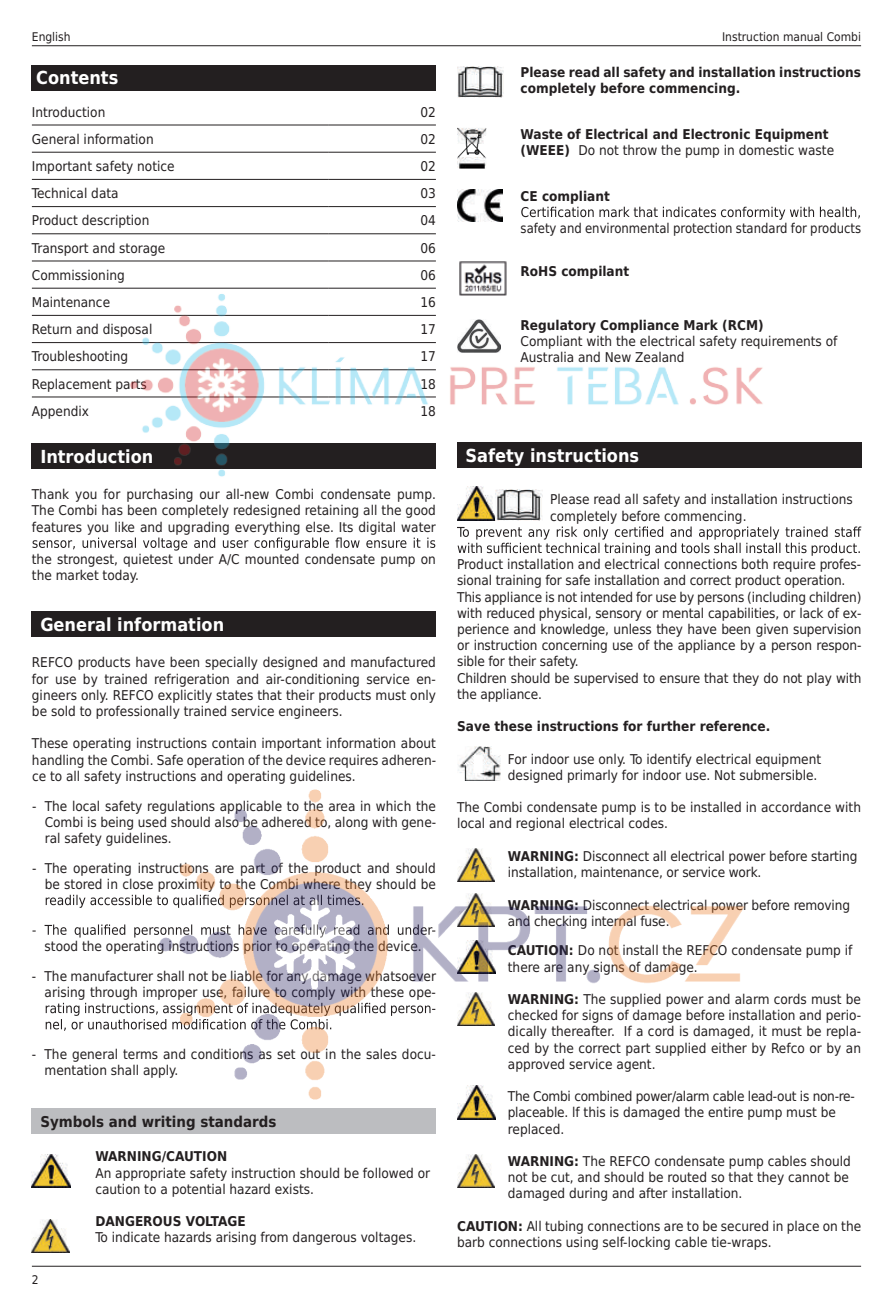
<style>
.page{position:relative;width:893px;height:1308px;background:#fff}
.page>*{position:absolute;margin:0;border:0;box-sizing:border-box;transform-origin:0 0}
.t1{font:700 18px "DejaVu Sans Condensed";color:#fff}
.t2{font:700 14.85px "DejaVu Sans Condensed";color:#231f20}
.t3{font:13.5px/16.2px "DejaVu Sans Condensed";color:#231f20}
.t4{font:700 13.5px/16.2px "DejaVu Sans Condensed";color:#231f20}
.t5{font:13.5px/16.2px "DejaVu Sans Condensed";letter-spacing:-.02em;color:#231f20}
.t6{font:13.5px "DejaVu Sans Condensed";color:#231f20;scale:.96 1}
.t7{font:11.92px "DejaVu Sans Condensed";color:#231f20}
.s1{font-weight:400}
.s2{font-weight:700}
</style>
<div class="page">
<hr style="left:32px;top:45px;width:829px;height:1px;background:#231f20">
<hr style="left:32px;top:1265px;width:829px;height:1px;background:#231f20">
<hr style="left:32px;top:125px;width:297px;height:1px;background:#231f20">
<hr style="left:329px;top:125px;width:107px;height:1px;background:#231f20">
<hr style="left:32px;top:152px;width:297px;height:1px;background:#231f20">
<hr style="left:329px;top:152px;width:107px;height:1px;background:#231f20">
<hr style="left:32px;top:179px;width:297px;height:1px;background:#231f20">
<hr style="left:329px;top:179px;width:107px;height:1px;background:#231f20">
<hr style="left:32px;top:206px;width:297px;height:1px;background:#231f20">
<hr style="left:329px;top:206px;width:107px;height:1px;background:#231f20">
<hr style="left:32px;top:233px;width:297px;height:1px;background:#231f20">
<hr style="left:329px;top:233px;width:107px;height:1px;background:#231f20">
<hr style="left:32px;top:261px;width:297px;height:1px;background:#231f20">
<hr style="left:32px;top:288px;width:297px;height:1px;background:#231f20">
<hr style="left:32px;top:315px;width:297px;height:1px;background:#231f20">
<hr style="left:32px;top:342px;width:297px;height:1px;background:#231f20">
<hr style="left:32px;top:369px;width:297px;height:1px;background:#231f20">
<hr style="left:32px;top:396px;width:297px;height:1px;background:#231f20">
<div style="left:32px;top:443px;width:404px;height:25px;background:#231f20"></div>
<svg style="left:33px;top:537px;width:402px;height:13px"></svg>
<div style="left:32px;top:611px;width:404px;height:26px;background:#231f20"></div>
<svg style="left:46px;top:894px;width:67px;height:13px"></svg>
<svg style="left:32px;top:924px;width:81px;height:13px"></svg>
<svg style="left:46px;top:1002px;width:67px;height:28px"></svg>
<div style="left:32px;top:1108px;width:404px;height:25px;background:#bcbdc0"></div>
<img style="left:32px;top:1154px;width:38px;height:33px">
<img style="left:32px;top:1219px;width:38px;height:33px">
<img style="left:457px;top:67px;width:47px;height:31px">
<img style="left:457px;top:189px;width:45px;height:33px">
<svg style="left:521px;top:207px;width:339px;height:13px"></svg>
<div style="left:457px;top:442px;width:404px;height:26px;background:#231f20"></div>
<img style="left:457px;top:513px;width:38px;height:7px">
<img style="left:495px;top:513px;width:47px;height:7px">
<svg style="left:457px;top:526px;width:404px;height:30px"></svg>
<img style="left:457px;top:1162px;width:38px;height:25px">
<img style="left:457px;top:128px;width:29px;height:41px">
<img style="left:457px;top:145px;width:29px;height:12px">
<div style="left:32px;top:65px;width:404px;height:25px;background:#231f20"></div>
<img style="left:113px;top:746px;width:632px;height:416px">
<img style="left:96px;top:260px;width:667px;height:253px">
<p class="t7" style="left:32px;top:27px;width:40px">English</p>
<p class="t7" style="left:722px;top:27px;width:140px">Instruction manual Combi</p>
<h1 class="t1" style="left:36px;top:63px;width:84px">Contents</h1>
<p class="t3" style="left:32px;top:103px;width:75px">Introduction</p>
<p class="t3" style="left:420px;top:103px;width:17px">02</p>
<p class="t3" style="left:32px;top:131px;width:123px">General information</p>
<p class="t3" style="left:420px;top:131px;width:17px">02</p>
<p class="t3" style="left:32px;top:158px;width:144px">Important safety notice</p>
<p class="t3" style="left:420px;top:158px;width:17px">02</p>
<p class="t3" style="left:32px;top:185px;width:88px">Technical data</p>
<p class="t3" style="left:420px;top:185px;width:17px">03</p>
<p class="t3" style="left:32px;top:212px;width:119px">Product description</p>
<p class="t3" style="left:420px;top:212px;width:17px">04</p>
<p class="t3" style="left:32px;top:239px;width:135px">Transport and storage</p>
<p class="t3" style="left:420px;top:239px;width:17px">06</p>
<p class="t3" style="left:32px;top:266px;width:94px">Commissioning</p>
<p class="t3" style="left:420px;top:266px;width:17px">06</p>
<p class="t3" style="left:32px;top:294px;width:80px">Maintenance</p>
<p class="t3" style="left:420px;top:294px;width:17px">16</p>
<p class="t3" style="left:32px;top:321px;width:122px">Return and disposal</p>
<p class="t3" style="left:420px;top:321px;width:17px">17</p>
<p class="t3" style="left:32px;top:348px;width:98px">Troubleshooting</p>
<p class="t3" style="left:420px;top:348px;width:17px">17</p>
<p class="t3" style="left:32px;top:375px;width:116px">Replacement parts</p>
<p class="t3" style="left:420px;top:375px;width:17px">18</p>
<p class="t3" style="left:32px;top:402px;width:59px">Appendix</p>
<p class="t3" style="left:420px;top:402px;width:17px">18</p>
<h1 class="t1" style="left:40px;top:441px;width:115px">Introduction</h1>
<p class="t3" style="left:32px;top:486px;width:406px;text-align:justify">Thank you for purchasing our all-new Combi condensate pump.<br>The Combi has been completely redesigned retaining all the good features you like and upgrading everything else. Its digital water</p>
<p class="t3" style="left:32px;top:551px;width:405px">the strongest, quietest under A/C mounted condensate pump on the market today.</p>
<h1 class="t1" style="left:40px;top:609px;width:185px">General information</h1>
<p class="t3" style="left:32px;top:654px;width:406px;text-align:justify">REFCO products have been specially designed and manufactured for use by trained refrigeration and air-conditioning service en&shy;gineers only. REFCO explicitly states that their products must only be sold to professionally trained service engineers.</p>
<p class="t3" style="left:32px;top:735px;width:406px;text-align:justify">These operating instructions contain important information about handling the Combi. Safe operation of the device requires adheren&shy;ce to all safety instructions and operating guidelines.</p>
<p class="t3" style="left:45px;top:797px;width:393px;text-align:justify;text-indent:-13px">- The local safety regulations applicable to the area in which the Combi is being used should also be adhered to, along with gene&shy;ral safety guidelines.</p>
<p class="t3" style="left:32px;top:859px;width:405px;text-align:right">- The operating instructions are part of the product and should be stored in close proximity to the Combi where they should be</p>
<p class="t3" style="left:45px;top:937px;width:379px">stood the operating instructions prior to operating the device.</p>
<p class="t3" style="left:32px;top:967px;width:406px;text-align:right">- The manufacturer shall not be liable for any damage whatsoever arising through improper use, failure to comply with these ope-</p>
<p class="t3" style="left:45px;top:1045px;width:393px;text-indent:-13px">- The general terms and conditions as set out in the sales docu&shy;mentation shall apply.</p>
<p class="t2" style="left:40px;top:1109px;width:237px">Symbols and writing standards</p>
<p class="t4" style="left:95px;top:1148px;width:133px">WARNING/CAUTION</p>
<p class="t3" style="left:95px;top:1164px;width:336px">An appropriate safety instruction should be followed or caution to a potential hazard exists.</p>
<p class="t4" style="left:95px;top:1212px;width:152px">DANGEROUS VOLTAGE</p>
<p class="t3" style="left:95px;top:1229px;width:322px">To indicate hazards arising from dangerous voltages.</p>
<p class="t7" style="left:32px;top:1269px;width:8px">2</p>
<p class="t4" style="left:521px;top:63px;width:342px">Please read all safety and installation instructions completely before commencing.</p>
<p class="t4" style="left:521px;top:125px;width:315px">Waste of Electrical and Electronic Equipment (WEEE) <span class="s1">Do not throw the pump in domestic waste</span></p>
<p class="t4" style="left:521px;top:187px;width:91px">CE compliant</p>
<p class="t6" style="left:521px;top:217px;width:356px">safety and environmental protection standard for products</p>
<p class="t4" style="left:521px;top:263px;width:110px">RoHS compilant</p>
<p class="t4" style="left:521px;top:317px;width:245px">Regulatory Compliance Mark (RCM)</p>
<p class="t3" style="left:521px;top:333px;width:318px">Compliant with the electrical safety requirements of<br>Australia and New Zealand</p>
<h1 class="t1" style="left:466px;top:441px;width:175px">Safety instructions</h1>
<p class="t3" style="left:550px;top:491px;width:304px">Please read all safety and installation instructions completely before commencing.</p>
<p class="t3" style="left:457px;top:556px;width:406px">Product installation and electrical connections both require profes&shy;sional training for safe installation and correct product operation.<br>This appliance is not intended for use by persons (including children) with reduced physical, sensory or mental capabilities, or lack of ex&shy;perience and knowledge, unless they have been given supervision or instruction concerning use of the appliance by a person respon&shy;sible for their safety.<br>Children should be supervised to ensure that they do not play with the appliance.</p>
<p class="t4" style="left:457px;top:718px;width:315px">Save these instructions for further reference.</p>
<p class="t3" style="left:508px;top:750px;width:315px">For indoor use only. To identify electrical equipment designed primarly for indoor use. Not submersible.</p>
<p class="t3" style="left:457px;top:799px;width:405px">The Combi condensate pump is to be installed in accordance with local and regional electrical codes.</p>
<p class="t3" style="left:508px;top:847px;width:351px"><span class="s2">WARNING:</span> Disconnect all electrical power before starting installation, maintenance, or service work.</p>
<p class="t3" style="left:508px;top:896px;width:344px"><span class="s2">WARNING:</span> Disconnect electrical power before removing and checking internal fuse.</p>
<p class="t3" style="left:508px;top:942px;width:346px"><span class="s2">CAUTION:</span> Do not install the REFCO condensate pump if there are any signs of damage.</p>
<p class="t3" style="left:508px;top:990px;width:355px;text-align:justify"><span class="s2">WARNING:</span> The supplied power and alarm cords must be checked for signs of damage before installation and perio&shy;dically thereafter. If a cord is damaged, it must be repla&shy;ced by the correct part supplied either by Refco or by an approved service agent.</p>
<p class="t5" style="left:508px;top:1088px;width:349px">The Combi combined power/alarm cable lead-out is non-re&shy;placeable. lf this is damaged the entire pump must be replaced.</p>
<p class="t3" style="left:508px;top:1152px;width:344px"><span class="s2">WARNING:</span> The REFCO condensate pump cables should not be cut, and should be routed so that they cannot be damaged during and after installation.</p>
<p class="t3" style="left:457px;top:1217px;width:406px"><span class="s2">CAUTION:</span> All tubing connections are to be secured in place on the barb connections using self-locking cable tie-wraps.</p>
</div>
